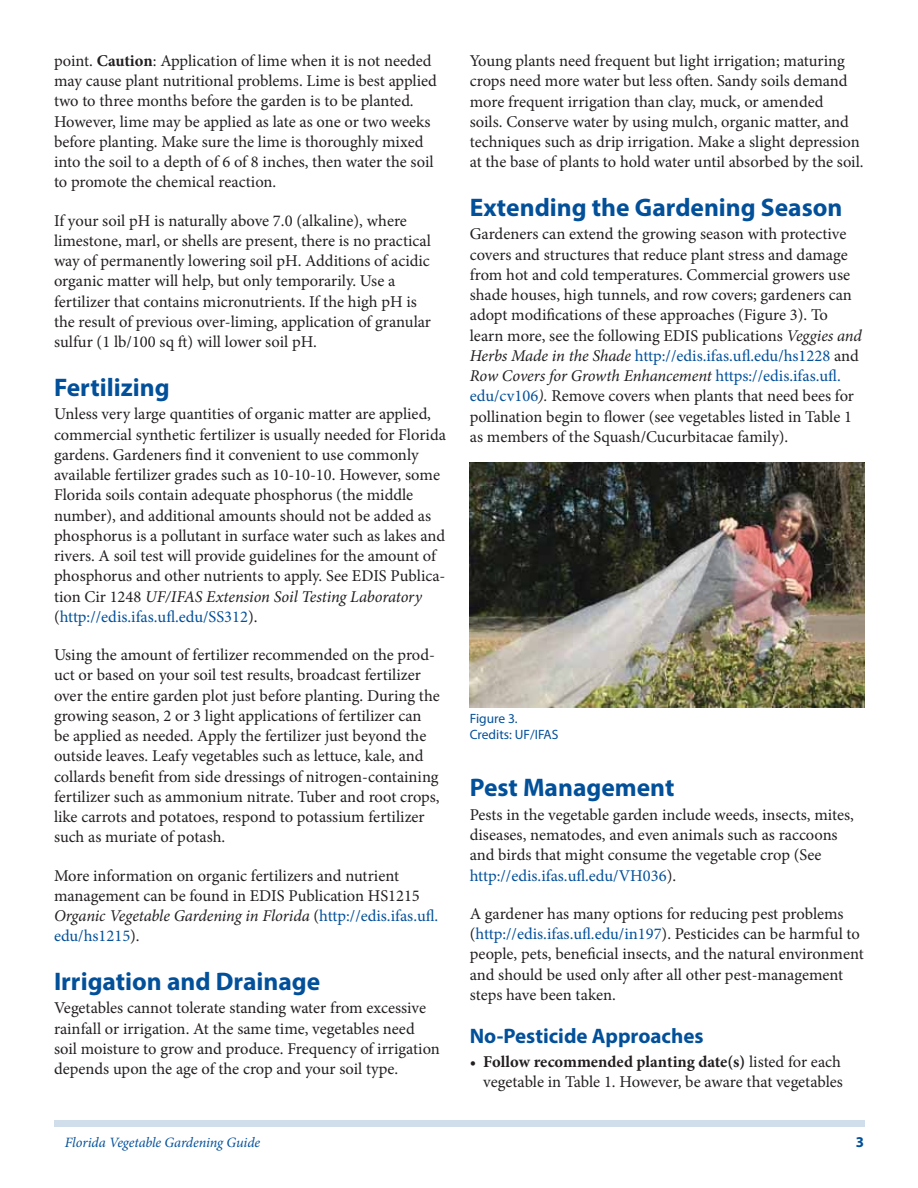
<style>
.page{position:relative;width:918px;height:1188px;background:#fff}
.page>*{position:absolute;margin:0;border:0;box-sizing:border-box;transform-origin:0 0}
.t1{font:700 25.5px "Myriad Pro";color:#03509a}
.t2{font:700 21px "Myriad Pro";color:#03509a}
.t3{font:16.5px/20.2px "Minion Pro";color:#231f20}
.t4{font:700 15px "Myriad Pro";color:#03509a}
.t5{font:italic 14.25px "Minion Pro";letter-spacing:-.01em;color:#03509a}
.t6{font:13.5px/16.5px "Myriad Pro";color:#03509a}
.s1{font-weight:700}
.s2{font-style:italic}
.s3{color:#03509a}
</style>
<div class="page">
<div style="left:54px;top:1120px;width:810px;height:7px;background:#d0ddea"></div>
<img style="left:470px;top:463px;width:394px;height:244px">
<p class="t3" style="left:54px;top:52px;width:384px">point. <span class="s1">Caution</span>: Application of lime when it is not needed may cause plant nutritional problems. Lime is best applied two to three months before the garden is to be planted.<br>However, lime may be applied as late as one or two weeks before planting. Make sure the lime is thoroughly mixed into the soil to a depth of 6 of 8 inches, then water the soil to promote the chemical reaction.</p>
<p class="t3" style="left:54px;top:212px;width:379px">If your soil pH is naturally above 7.0 (alkaline), where limestone, marl, or shells are present, there is no practical way of permanently lowering soil pH. Additions of acidic organic matter will help, but only temporarily. Use a fertilizer that contains micronutrients. If the high pH is the result of previous over-liming, application of granular sulfur (1 lb/100 sq ft) will lower soil pH.</p>
<h1 class="t1" style="left:54px;top:378px;width:117px">Fertilizing</h1>
<p class="t3" style="left:54px;top:405px;width:393px">Unless very large quantities of organic matter are applied, commercial synthetic fertilizer is usually needed for Florida gardens. Gardeners find it convenient to use commonly available fertilizer grades such as 10-10-10. However, some Florida soils contain adequate phosphorus (the middle number), and additional amounts should not be added as phosphorus is a pollutant in surface water such as lakes and rivers. A soil test will provide guidelines for the amount of phosphorus and other nutrients to apply. See EDIS Publica&shy;tion Cir 1248 <span class="s2">UF/IFAS Extension Soil Testing Laboratory </span>(<span class="s3">http://edis.ifas.ufl.edu/SS312</span>).</p>
<p class="t3" style="left:54px;top:646px;width:387px">Using the amount of fertilizer recommended on the prod&shy;uct or based on your soil test results, broadcast fertilizer over the entire garden plot just before planting. During the growing season, 2 or 3 light applications of fertilizer can be applied as needed. Apply the fertilizer just beyond the outside leaves. Leafy vegetables such as lettuce, kale, and collards benefit from side dressings of nitrogen-containing fertilizer such as ammonium nitrate. Tuber and root crops, like carrots and potatoes, respond to potassium fertilizer such as muriate of potash.</p>
<p class="t3" style="left:54px;top:867px;width:386px">More information on organic fertilizers and nutrient management can be found in EDIS Publication HS1215<br><span class="s2">Organic Vegetable Gardening in Florida</span> (<span class="s3">http://edis.ifas.ufl. edu/hs1215</span>).</p>
<h1 class="t1" style="left:54px;top:972px;width:268px">Irrigation and Drainage</h1>
<p class="t3" style="left:54px;top:999px;width:387px">Vegetables cannot tolerate standing water from excessive rainfall or irrigation. At the same time, vegetables need soil moisture to grow and produce. Frequency of irrigation depends upon the age of the crop and your soil type.</p>
<p class="t3" style="left:470px;top:52px;width:395px">Young plants need frequent but light irrigation; maturing crops need more water but less often. Sandy soils demand more frequent irrigation than clay, muck, or amended<br>soils. Conserve water by using mulch, organic matter, and techniques such as drip irrigation. Make a slight depression at the base of plants to hold water until absorbed by the soil.</p>
<h1 class="t1" style="left:470px;top:198px;width:374px">Extending the Gardening Season</h1>
<p class="t3" style="left:470px;top:225px;width:394px">Gardeners can extend the growing season with protective covers and structures that reduce plant stress and damage from hot and cold temperatures. Commercial growers use shade houses, high tunnels, and row covers; gardeners can adopt modifications of these approaches (Figure 3). To learn more, see the following EDIS publications <span class="s2">Veggies and Herbs Made in the Shade</span> <span class="s3">http://edis.ifas.ufl.edu/hs1228</span> and <span class="s2">Row Covers for Growth Enhancement</span> <span class="s3">https://edis.ifas.ufl. edu/cv106</span><span class="s2">).</span> Remove covers when plants that need bees for pollination begin to flower (see vegetables listed in Table 1 as members of the Squash/Cucurbitacae family).</p>
<p class="t6" style="left:470px;top:711px;width:90px">Figure 3.<br>Credits: UF/IFAS</p>
<h1 class="t1" style="left:470px;top:778px;width:206px">Pest Management</h1>
<p class="t3" style="left:470px;top:806px;width:386px">Pests in the vegetable garden include weeds, insects, mites, diseases, nematodes, and even animals such as raccoons and birds that might consume the vegetable crop (See <span class="s3">http://edis.ifas.ufl.edu/VH036</span>).</p>
<p class="t3" style="left:470px;top:905px;width:396px">A gardener has many options for reducing pest problems (<span class="s3">http://edis.ifas.ufl.edu/in197</span>). Pesticides can be harmful to people, pets, beneficial insects, and the natural environment and should be used only after all other pest-management steps have been taken.</p>
<p class="t2" style="left:470px;top:1028px;width:235px">No-Pesticide Approaches</p>
<p class="t3" style="left:470px;top:1053px;width:375px;text-align:right">• <span class="s1">Follow recommended planting date(s)</span> listed for each vegetable in Table 1. However, be aware that vegetables</p>
<p class="t5" style="left:65px;top:1137px;width:197px">Florida Vegetable Gardening Guide</p>
<p class="t4" style="left:856px;top:1137px;width:10px">3</p>
</div>
